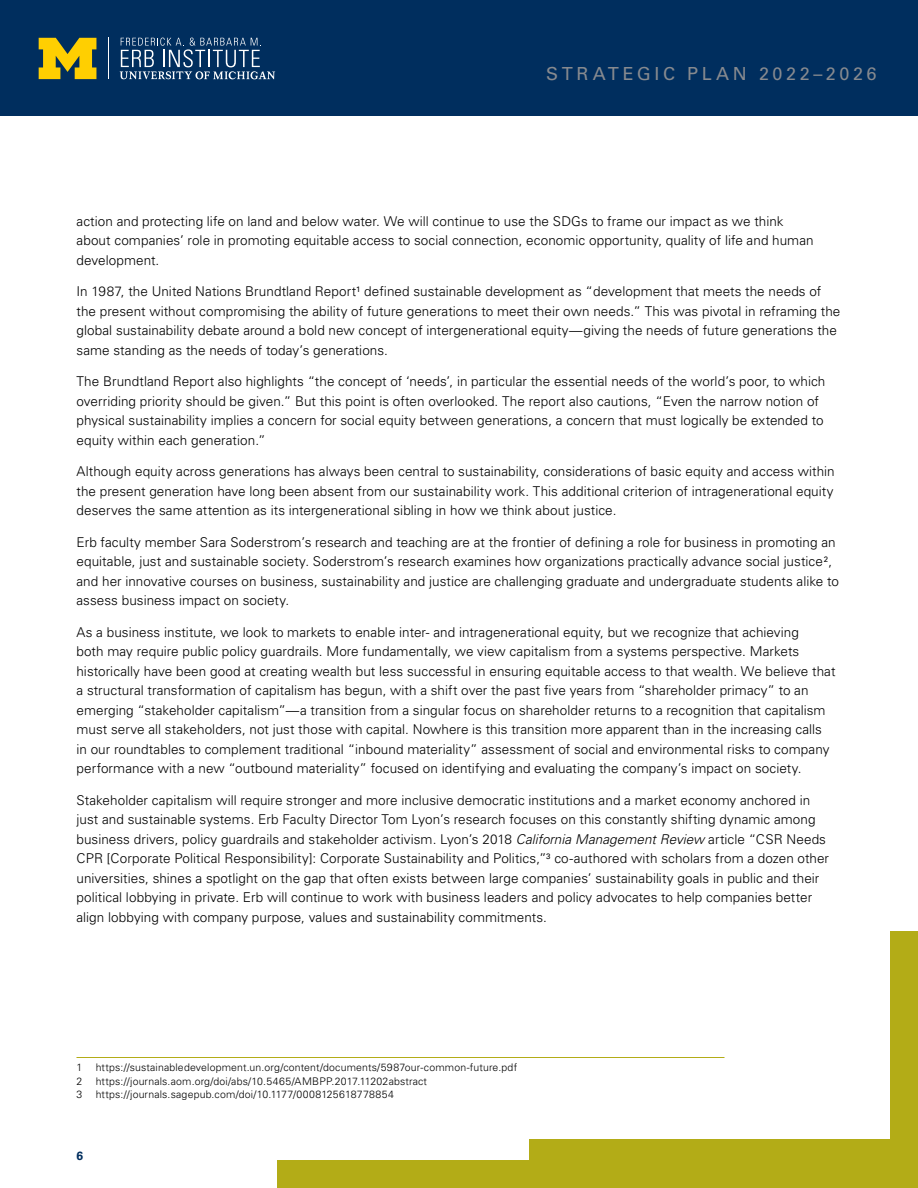
<style>
.page{position:relative;width:918px;height:1188px;background:#fff}
.page>*{position:absolute;margin:0;border:0;box-sizing:border-box;transform-origin:0 0}
.t1{font:18px "Univers LT Std";letter-spacing:.2em;color:#878a8f}
.Body_Text_9_13{font:300 13.5px/19.5px "Univers LT Std";letter-spacing:.005em;color:#000}
.t2{font:700 12px "Univers LT Std";color:#002e5e}
.Footnote{font:300 10.5px "Univers LT Std";letter-spacing:.015em;color:#000}
.s1{font-style:italic}
</style>
<div class="page">
<div style="left:0;top:0;width:918px;height:116px;background:#002e5e"></div>
<hr style="left:108px;top:38px;width:1px;height:41px;background:#fff">
<svg style="left:120px;top:38px;width:155px;height:41px"></svg>
<svg style="left:39px;top:38px;width:57px;height:41px"></svg>
<div style="left:277px;top:1160px;width:634px;height:28px;background:#b3ac17"></div>
<div style="left:890px;top:932px;width:28px;height:255px;background:#b3ac17"></div>
<div style="left:529px;top:1139px;width:389px;height:49px;background:#b3ac17"></div>
<hr style="left:76px;top:1057px;width:648px;height:1px;background:#b3ac17">
<h1 class="t1" style="left:546px;top:63px;width:332px">STRATEGIC PLAN 2022–2026</h1>
<p class="Body_Text_9_13" style="left:76px;top:211px;width:739px">action and protecting life on land and below water. We will continue to use the SDGs to frame our impact as we think about companies’ role in promoting equitable access to social connection, economic opportunity, quality of life and human development.</p>
<p class="Body_Text_9_13" style="left:76px;top:282px;width:765px">In 1987, the United Nations Brundtland Report<sup>1</sup> defined sustainable development as “development that meets the needs of the present without compromising the ability of future generations to meet their own needs.” This was pivotal in reframing the global sustainability debate around a bold new concept of intergenerational equity—giving the needs of future generations the same standing as the needs of today’s generations.</p>
<p class="Body_Text_9_13" style="left:76px;top:372px;width:750px">The Brundtland Report also highlights “the concept of ‘needs’, in particular the essential needs of the world’s poor, to which overriding priority should be given.” But this point is often overlooked. The report also cautions, “Even the narrow notion of physical sustainability implies a concern for social equity between generations, a concern that must logically be extended to equity within each generation.”</p>
<p class="Body_Text_9_13" style="left:76px;top:462px;width:760px;text-align:justify">Although equity across generations has always been central to sustainability, considerations of basic equity and access within the present generation have long been absent from our sustainability work. This additional criterion of intragenerational equity deserves the same attention as its intergenerational sibling in how we think about justice.</p>
<p class="Body_Text_9_13" style="left:76px;top:532px;width:764px">Erb faculty member Sara Soderstrom’s research and teaching are at the frontier of defining a role for business in promoting an equitable, just and sustainable society. Soderstrom’s research examines how organizations practically advance social justice<sup>2</sup>, and her innovative courses on business, sustainability and justice are challenging graduate and undergraduate students alike to assess business impact on society.</p>
<p class="Body_Text_9_13" style="left:76px;top:622px;width:761px">As a business institute, we look to markets to enable inter- and intragenerational equity, but we recognize that achieving<br>both may require public policy guardrails. More fundamentally, we view capitalism from a systems perspective. Markets historically have been good at creating wealth but less successful in ensuring equitable access to that wealth. We believe that a structural transformation of capitalism has begun, with a shift over the past five years from “shareholder primacy” to an emerging “stakeholder capitalism”—a transition from a singular focus on shareholder returns to a recognition that capitalism must serve all stakeholders, not just those with capital. Nowhere is this transition more apparent than in the increasing calls in our roundtables to complement traditional “inbound materiality” assessment of social and environmental risks to company performance with a new “outbound materiality” focused on identifying and evaluating the company’s impact on society.</p>
<p class="Body_Text_9_13" style="left:76px;top:790px;width:754px">Stakeholder capitalism will require stronger and more inclusive democratic institutions and a market economy anchored in just and sustainable systems. Erb Faculty Director Tom Lyon’s research focuses on this constantly shifting dynamic among business drivers, policy guardrails and stakeholder activism. Lyon’s 2018 <span class="s1">California Management Review</span> article “CSR Needs CPR [Corporate Political Responsibility]: Corporate Sustainability and Politics,”<sup>3</sup> co-authored with scholars from a dozen other universities, shines a spotlight on the gap that often exists between large companies’ sustainability goals in public and their political lobbying in private. Erb will continue to work with business leaders and policy advocates to help companies better align lobbying with company purpose, values and sustainability commitments.</p>
<p class="Footnote" style="left:76px;top:1061px;width:7px">1</p>
<p class="Footnote" style="left:96px;top:1061px;width:423px">https://sustainabledevelopment.un.org/content/documents/5987our-common-future.pdf</p>
<p class="Footnote" style="left:76px;top:1074px;width:7px">2</p>
<p class="Footnote" style="left:96px;top:1074px;width:333px">https://journals.aom.org/doi/abs/10.5465/AMBPP.2017.11202abstract</p>
<p class="Footnote" style="left:76px;top:1088px;width:7px">3</p>
<p class="Footnote" style="left:96px;top:1088px;width:300px">https://journals.sagepub.com/doi/10.1177/0008125618778854</p>
<p class="t2" style="left:76px;top:1149px;width:8px">6</p>
</div>
